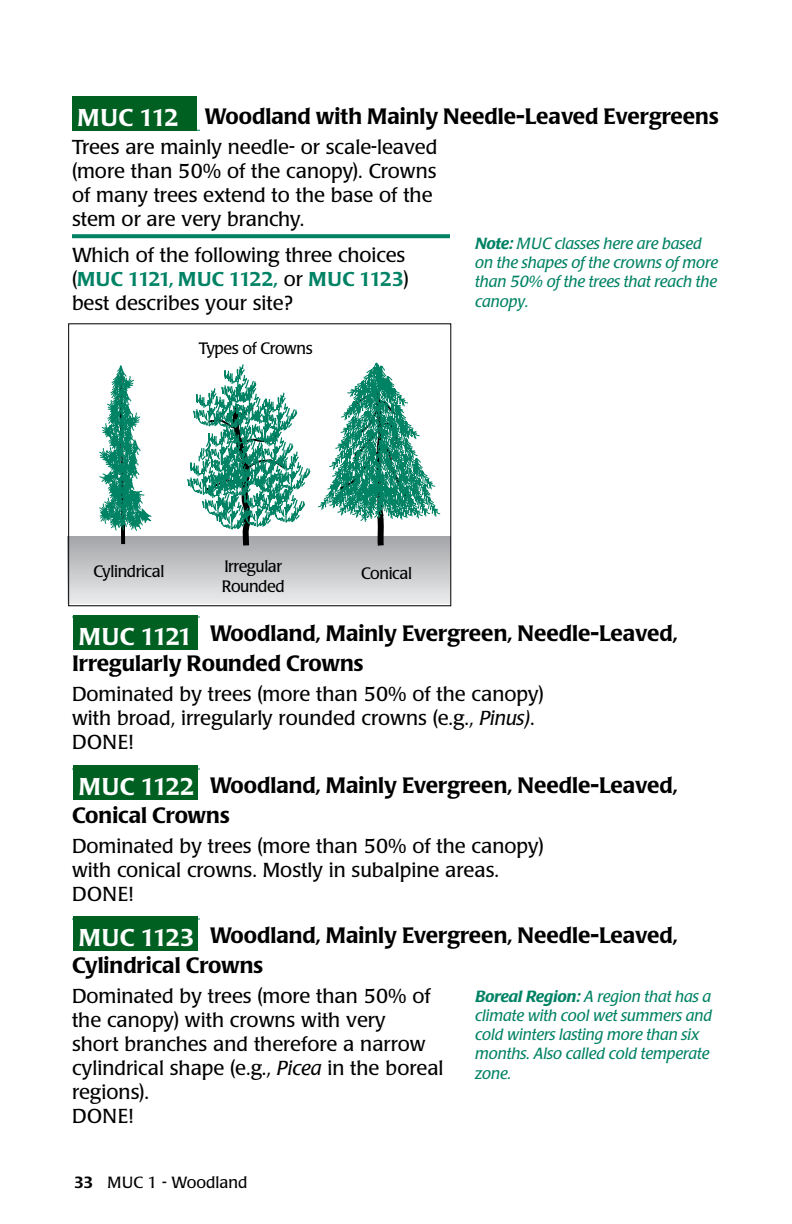
<style>
.page{position:relative;width:792px;height:1224px;background:#fff}
.page>*{position:absolute;margin:0;border:0;box-sizing:border-box;transform-origin:0 0}
.t1{font:500 24px "Poppl Laudatio";color:#fff}
.t2{font:500 22px/30px "Poppl Laudatio";color:#000}
.t3{font:500 22px "Poppl Laudatio";letter-spacing:-.08em;color:#fff}
.t4{font:20px/24px "Poppl Laudatio";color:#000}
.t5{font:500 19.8px "Poppl Laudatio";color:#008264}
.t6{font:16.4px/19.4px "Poppl Laudatio";letter-spacing:-.025em;color:#000}
.t7{font:italic 16px/19.2px "Poppl Laudatio";color:#008264}
.t8{font:16px "Poppl Laudatio";color:#000}
.s1{font-weight:400;font-size:20px;color:#000}
.s2{font-weight:400;color:#000}
.s3{font-weight:500}
.s4{font-style:italic}
.s5{color:#fff}
</style>
<div class="page">
<hr style="left:72px;top:130px;width:128px;height:1px;background:#008264">
<svg style="left:72px;top:234px;width:378px;height:4px;background:#0d886c"></svg>
<hr style="left:72px;top:617px;width:128px;height:1px;background:#008264">
<hr style="left:72px;top:769px;width:128px;height:1px;background:#008264">
<hr style="left:72px;top:919px;width:128px;height:1px;background:#008264">
<div style="left:68px;top:537px;width:382px;height:66px;background:linear-gradient(to bottom,#a3a6a9,#e9eaeb)"></div>
<svg style="left:67px;top:364px;width:85px;height:254px"></svg>
<svg style="left:186px;top:323px;width:265px;height:246px"></svg>
<div style="left:72px;top:96px;width:125px;height:34px;background:#006021"></div>
<div style="left:73px;top:615px;width:125px;height:35px;background:#006021"></div>
<div style="left:73px;top:765px;width:125px;height:35px;background:#006021"></div>
<div style="left:73px;top:916px;width:125px;height:35px;background:#006021"></div>
<p class="t3" style="left:77px;top:104px;width:94px">MUC 112</p>
<p class="t2" style="left:205px;top:102px;width:515px">Woodland with Mainly Needle-Leaved Evergreens</p>
<p class="t4" style="left:72px;top:136px;width:367px">Trees are mainly needle- or scale-leaved (more than 50% of the canopy). Crowns of many trees extend to the base of the stem or are very branchy.</p>
<p class="t4" style="left:72px;top:244px;width:335px">Which of the following three choices</p>
<p class="t5" style="left:72px;top:268px;width:338px"><span class="s1">(</span>MUC 1121, MUC 1122, <span class="s2">or</span> MUC 1123<span class="s1">)</span></p>
<p class="t4" style="left:72px;top:292px;width:223px">best describes your site?</p>
<p class="t1" style="left:77px;top:104px;width:103px">MUC 112</p>
<p class="t7" style="left:475px;top:234px;width:244px"><span class="s3">Note:</span> MUC classes here are based on the shapes of the crowns of more than 50% of the trees that reach the canopy.</p>
<p class="t6" style="left:199px;top:339px;width:115px">Types of Crowns</p>
<p class="t6" style="left:222px;top:557px;width:64px">Irregular<br>Rounded</p>
<p class="t6" style="left:93px;top:562px;width:72px">Cylindrical</p>
<p class="t6" style="left:361px;top:564px;width:52px">Conical</p>
<p class="t2" style="left:72px;top:619px;width:607px;text-indent:138px">Woodland, Mainly Evergreen, Needle-Leaved,<br>Irregularly Rounded Crowns</p>
<p class="t4" style="left:72px;top:682px;width:473px">Dominated by trees (more than 50% of the canopy) with broad, irregularly rounded crowns (e.g., <span class="s4">Pinus)</span>.<br>DONE!</p>
<p class="t2" style="left:72px;top:771px;width:607px"><span class="s5">MUC 1122</span> Woodland, Mainly Evergreen, Needle-Leaved,<br>Conical Crowns</p>
<p class="t4" style="left:72px;top:834px;width:473px">Dominated by trees (more than 50% of the canopy) with conical crowns. Mostly in subalpine areas.<br>DONE!</p>
<p class="t2" style="left:72px;top:921px;width:607px"><span class="s5">MUC 1123</span> Woodland, Mainly Evergreen, Needle-Leaved,<br>Cylindrical Crowns</p>
<p class="t4" style="left:72px;top:984px;width:373px">Dominated by trees (more than 50% of the canopy) with crowns with very<br>short branches and therefore a narrow cylindrical shape (e.g., <span class="s4">Picea</span> in the boreal regions).<br>DONE!</p>
<p class="t3" style="left:77px;top:621px;width:106px">MUC 1121</p>
<p class="t1" style="left:79px;top:623px;width:115px">MUC 1121</p>
<p class="t1" style="left:79px;top:773px;width:117px">MUC 1122</p>
<p class="t1" style="left:79px;top:924px;width:117px">MUC 1123</p>
<p class="t7" style="left:475px;top:987px;width:238px"><span class="s3">Boreal Region:</span> A region that has a climate with cool wet summers and cold winters lasting more than six months. Also called cold temperate zone.</p>
<p class="t8" style="left:74px;top:1173px;width:175px"><span class="s3">33</span> MUC 1 - Woodland</p>
</div>
